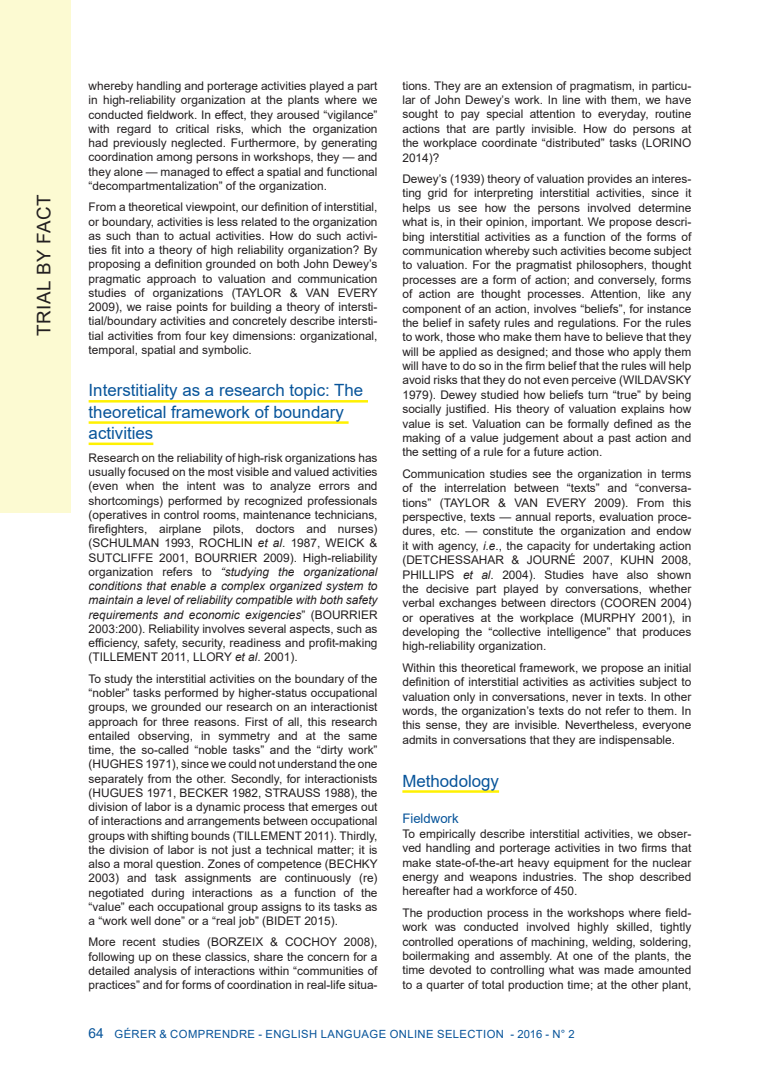
<style>
.page{position:relative;width:780px;height:1088px;background:#fff}
.page>*{position:absolute;margin:0;border:0;box-sizing:border-box;transform-origin:0 0}
.t1{font:18.75px "Arial";letter-spacing:.035em;color:#231f20}
.Titre_1{font:16.88px/21.2px "Arial";color:#07549a}
.Titre_2{font:13.12px "Arial";color:#07549a}
.texte_courant{font:11.88px/14.2px "Arial";color:#231f20;text-align:justify}
.RUBRIQUE-gauche{font:11.25px "Arial";letter-spacing:.035em;color:#07549a}
.s1{font-style:italic}
.s2{font-size:13.75px}
</style>
<div class="page">
<div style="left:0;top:0;width:71px;height:513px;background:#fcfad2"></div>
<hr style="left:89px;top:400px;width:279px;height:2px;background:#fff101">
<hr style="left:89px;top:421px;width:259px;height:3px;background:#fff101">
<hr style="left:89px;top:442px;width:64px;height:3px;background:#fff101">
<hr style="left:402px;top:790px;width:97px;height:3px;background:#fff101">
<h1 class="t1" style="left:31px;top:336px;width:144px;rotate:-90deg">TRIAL BY FACT</h1>
<p class="texte_courant" style="left:89px;top:79px;width:290px">whereby handling and porterage activities played a part in high-reliability organization at the plants where we conducted fieldwork. In effect, they aroused “vigilance” with regard to critical risks, which the organization had previously neglected. Furthermore, by generating coordination among persons in workshops, they — and they alone — managed to effect a spatial and functional “decompartmentalization” of the organization.</p>
<p class="texte_courant" style="left:89px;top:200px;width:290px">From a theoretical viewpoint, our definition of interstitial, or boundary, activities is less related to the organization as such than to actual activities. How do such activi&shy;ties fit into a theory of high reliability organization? By proposing a definition grounded on both John Dewey’s pragmatic approach to valuation and communication studies of organizations (TAYLOR &amp; VAN EVERY 2009), we raise points for building a theory of intersti&shy;tial/boundary activities and concretely describe intersti&shy;tial activities from four key dimensions: organizational, temporal, spatial and symbolic.</p>
<p class="Titre_1" style="left:89px;top:380px;width:276px">Interstitiality as a research topic: The theoretical framework of boundary activities</p>
<p class="texte_courant" style="left:89px;top:450px;width:290px">Research on the reliability of high-risk organizations has usually focused on the most visible and valued activities (even when the intent was to analyze errors and shortcomings) performed by recognized professionals (operatives in control rooms, maintenance technicians, firefighters, airplane pilots, doctors and nurses) (SCHULMAN 1993, ROCHLIN <span class="s1">et al</span>. 1987, WEICK &amp; SUTCLIFFE 2001, BOURRIER 2009). High-reliability organization refers to <span class="s1">“studying the organizational conditions that enable a complex organized system to maintain a level of reliability compatible with both safety requirements and economic exigencies</span>” (BOURRIER 2003:200). Reliability involves several aspects, such as efficiency, safety, security, readiness and profit-making (TILLEMENT 2011, LLORY <span class="s1">et al</span>. 2001).</p>
<p class="texte_courant" style="left:89px;top:671px;width:290px">To study the interstitial activities on the boundary of the “nobler” tasks performed by higher-status occupational groups, we grounded our research on an interactionist approach for three reasons. First of all, this research entailed observing, in symmetry and at the same time, the so-called “noble tasks” and the “dirty work” (HUGHES 1971), since we could not understand the one separately from the other. Secondly, for interactionists (HUGUES 1971, BECKER 1982, STRAUSS 1988), the division of labor is a dynamic process that emerges out of interactions and arrangements between occupational groups with shifting bounds (TILLEMENT 2011). Thirdly, the division of labor is not just a technical matter; it is also a moral question. Zones of competence (BECHKY 2003) and task assignments are continuously (re) negotiated during interactions as a function of the “value” each occupational group assigns to its tasks as a “work well done” or a “real job” (BIDET 2015).</p>
<p class="texte_courant" style="left:89px;top:935px;width:290px">More recent studies (BORZEIX &amp; COCHOY 2008), following up on these classics, share the concern for a detailed analysis of interactions within “communities of practices” and for forms of coordination in real-life situa-</p>
<p class="texte_courant" style="left:402px;top:78px;width:290px">tions. They are an extension of pragmatism, in particu&shy;lar of John Dewey’s work. In line with them, we have sought to pay special attention to everyday, routine actions that are partly invisible. How do persons at the workplace coordinate “distributed” tasks (LORINO 2014)?</p>
<p class="texte_courant" style="left:402px;top:172px;width:290px">Dewey’s (1939) theory of valuation provides an interes&shy;ting grid for interpreting interstitial activities, since it helps us see how the persons involved determine what is, in their opinion, important. We propose descri&shy;bing interstitial activities as a function of the forms of communication whereby such activities become subject to valuation. For the pragmatist philosophers, thought processes are a form of action; and conversely, forms of action are thought processes. Attention, like any component of an action, involves “beliefs”, for instance the belief in safety rules and regulations. For the rules to work, those who make them have to believe that they will be applied as designed; and those who apply them will have to do so in the firm belief that the rules will help avoid risks that they do not even perceive (WILDAVSKY 1979). Dewey studied how beliefs turn “true” by being socially justified. His theory of valuation explains how value is set. Valuation can be formally defined as the making of a value judgement about a past action and the setting of a rule for a future action.</p>
<p class="texte_courant" style="left:402px;top:466px;width:290px">Communication studies see the organization in terms of the interrelation between “texts” and “conversa&shy;tions” (TAYLOR &amp; VAN EVERY 2009). From this perspective, texts — annual reports, evaluation proce&shy;dures, etc. — constitute the organization and endow it with agency, <span class="s1">i.e</span>., the capacity for undertaking action (DETCHESSAHAR &amp; JOURNÉ 2007, KUHN 2008, PHILLIPS <span class="s1">et al</span>. 2004). Studies have also shown the decisive part played by conversations, whether verbal exchanges between directors (COOREN 2004) or operatives at the workplace (MURPHY 2001), in developing the “collective intelligence” that produces high-reliability organization.</p>
<p class="texte_courant" style="left:402px;top:660px;width:290px">Within this theoretical framework, we propose an initial definition of interstitial activities as activities subject to valuation only in conversations, never in texts. In other words, the organization’s texts do not refer to them. In this sense, they are invisible. Nevertheless, everyone admits in conversations that they are indispensable.</p>
<p class="Titre_1" style="left:402px;top:770px;width:98px">Methodology</p>
<p class="Titre_2" style="left:402px;top:810px;width:58px">Fieldwork</p>
<p class="texte_courant" style="left:402px;top:826px;width:290px">To empirically describe interstitial activities, we obser&shy;ved handling and porterage activities in two firms that make state-of-the-art heavy equipment for the nuclear energy and weapons industries. The shop described hereafter had a workforce of 450.</p>
<p class="texte_courant" style="left:402px;top:905px;width:290px">The production process in the workshops where field&shy;work was conducted involved highly skilled, tightly controlled operations of machining, welding, soldering, boilermaking and assembly. At one of the plants, the time devoted to controlling what was made amounted to a quarter of total production time; at the other plant,</p>
<p class="RUBRIQUE-gauche" style="left:89px;top:1026px;width:487px"><span class="s2">64</span> GÉRER &amp; COMPRENDRE - ENGLISH LANGUAGE ONLINE SELECTION - 2016 - N° 2</p>
</div>
